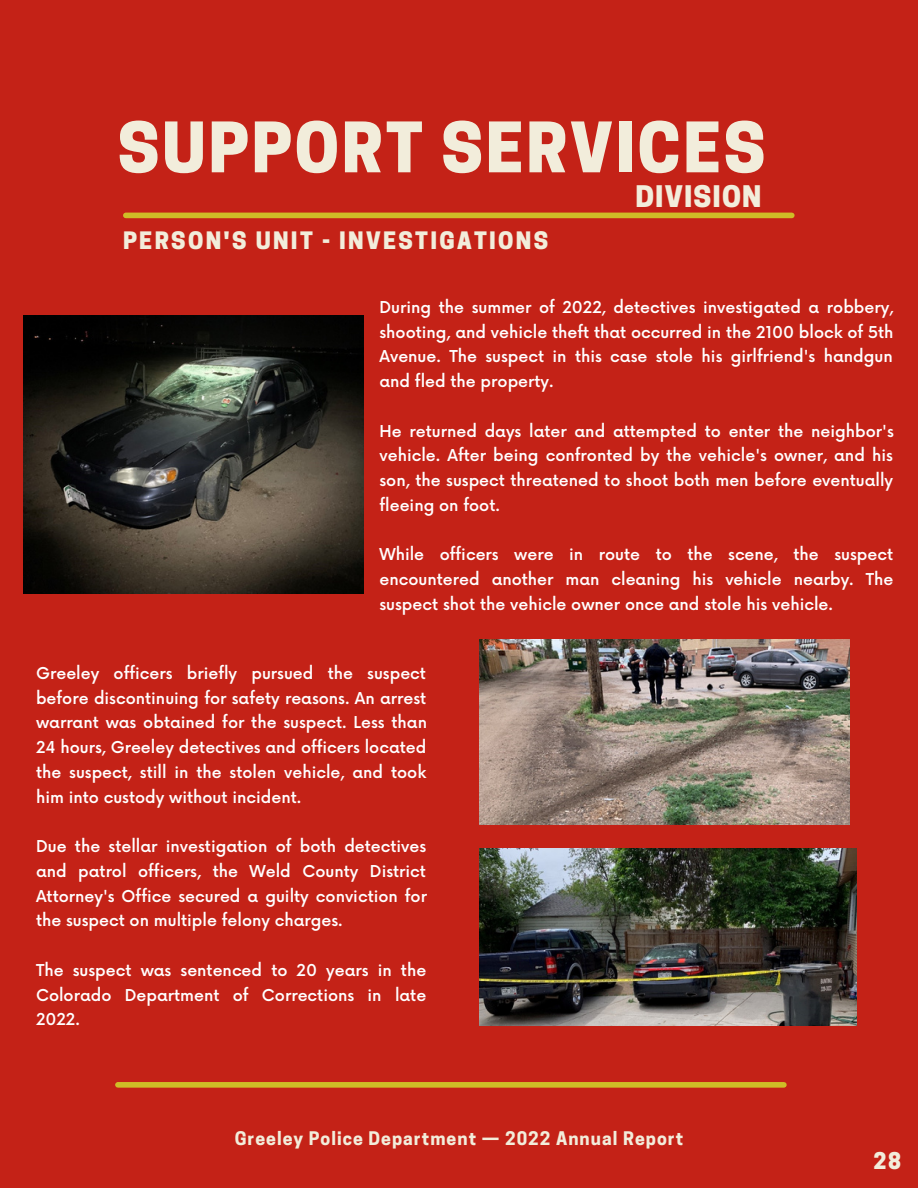
<style>
.page{position:relative;width:918px;height:1188px;background:#c42217}
.page>*{position:absolute;margin:0;border:0;box-sizing:border-box;transform-origin:0 0}
.t1{font:800 65.25px "Cooper Hewitt";letter-spacing:.04em;color:#f2eddb}
.t2{font:800 27.9px "Cooper Hewitt";letter-spacing:.04em;color:#f2eddb}
.t3{font:800 22.5px "Cooper Hewitt";letter-spacing:.1em;color:#f2eddb}
.t4{font:800 21.6px "Cooper Hewitt";color:#f2eddb}
.t5{font:700 17.55px "Cooper Hewitt";letter-spacing:.06em;color:#f2eddb}
.t6{font:500 15.9px/24.8px "Now";color:#fff;text-align:justify}
</style>
<div class="page">
<div style="left:126px;top:213px;width:666px;height:5px;background:#cfbd27"></div>
<div style="left:118px;top:1082px;width:666px;height:6px;background:#cfbd27"></div>
<img style="left:479px;top:849px;width:377px;height:176px">
<img style="left:479px;top:639px;width:370px;height:186px">
<img style="left:23px;top:316px;width:340px;height:278px">
<p class="t1" style="left:118px;top:123px;width:649px">SUPPORT SERVICES</p>
<p class="t3" style="left:123px;top:233px;width:427px">PERSON'S UNIT - INVESTIGATIONS</p>
<p class="t2" style="left:635px;top:186px;width:128px">DIVISION</p>
<p class="t6" style="left:380px;top:296px;width:516px">During the summer of 2022, detectives investigated a robbery, shooting, and vehicle theft that occurred in the 2100 block of 5th Avenue. The suspect in this case stole his girlfriend's handgun and fled the property.</p>
<p class="t6" style="left:380px;top:420px;width:516px">He returned days later and attempted to enter the neighbor's vehicle. After being confronted by the vehicle's owner, and his son, the suspect threatened to shoot both men before eventually fleeing on foot.</p>
<p class="t6" style="left:380px;top:543px;width:515px">While officers were in route to the scene, the suspect encountered another man cleaning his vehicle nearby. The suspect shot the vehicle owner once and stole his vehicle.</p>
<p class="t6" style="left:36px;top:662px;width:392px">Greeley officers briefly pursued the suspect before discontinuing for safety reasons. An arrest warrant was obtained for the suspect. Less than 24 hours, Greeley detectives and officers located the suspect, still in the stolen vehicle, and took him into custody without incident.</p>
<p class="t6" style="left:36px;top:835px;width:393px">Due the stellar investigation of both detectives and patrol officers, the Weld County District Attorney's Office secured a guilty conviction for the suspect on multiple felony charges.</p>
<p class="t6" style="left:36px;top:959px;width:392px">The suspect was sentenced to 20 years in the Colorado Department of Corrections in late 2022.</p>
<p class="t5" style="left:235px;top:1132px;width:450px">Greeley Police Department — 2022 Annual Report</p>
<p class="t4" style="left:874px;top:1153px;width:29px">28</p>
</div>
